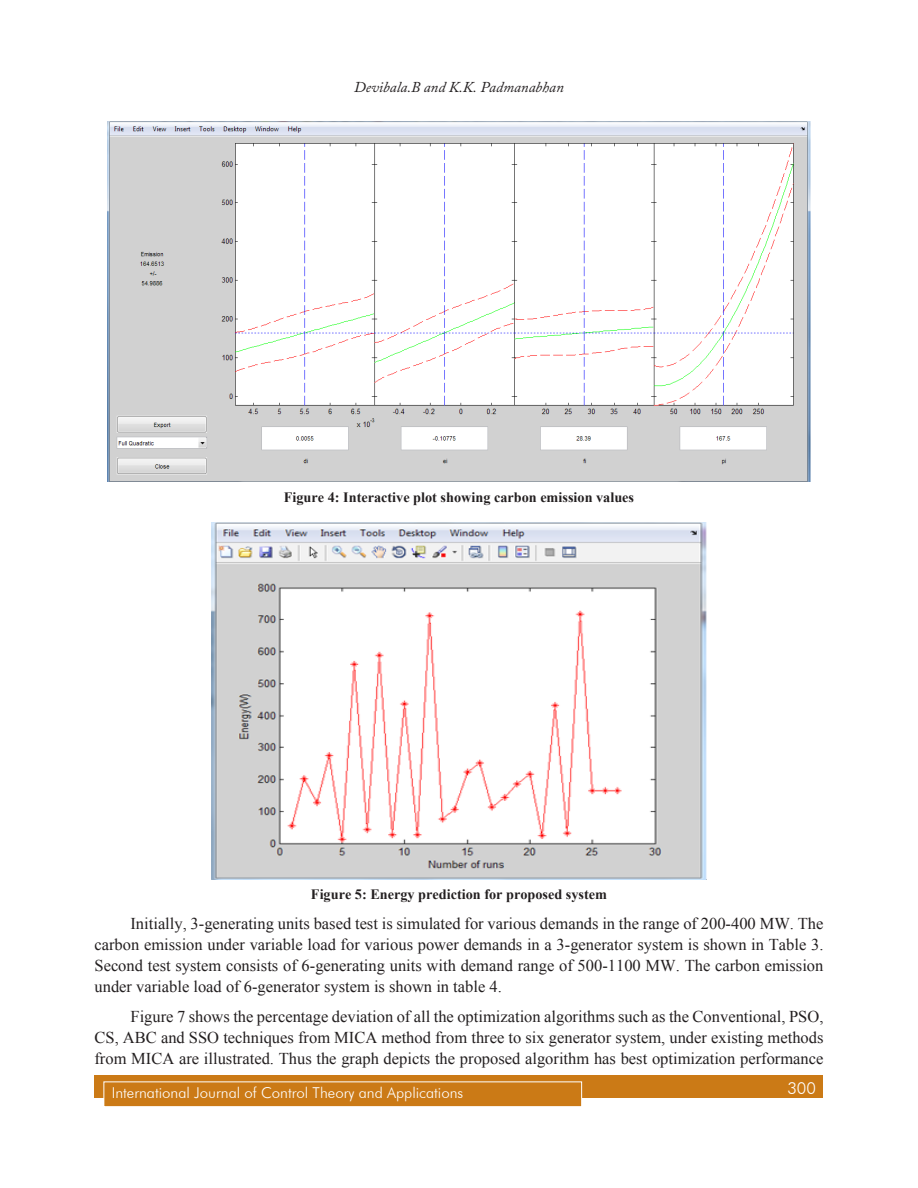
<style>
.page{position:relative;width:918px;height:1188px;background:#fff}
.page>*{position:absolute;margin:0;border:0;box-sizing:border-box;transform-origin:0 0}
.Body_text{font:16.5px/21px "Times New Roman";color:#231f20;text-align:justify}
.t1{font:300 16.5px "Futura BT";color:#fff}
.t2{font:300 15px "Futura BT";color:#fff}
.t3{font:italic 15px "Adobe Caslon Pro";color:#231f20}
.t4{font:700 14.25px "Times New Roman";color:#231f20}
</style>
<div class="page">
<div style="left:94px;top:1076px;width:730px;height:22px;background:#cb7a16"></div>
<div style="left:104px;top:1082px;width:478px;height:25px;background:#cb7a16"></div>
<div style="left:104px;top:1082px;width:478px;height:25px;border:1px solid #fff"></div>
<img style="left:107px;top:122px;width:704px;height:360px">
<img style="left:212px;top:523px;width:494px;height:356px">
<p class="t3" style="left:354px;top:78px;width:211px">Devibala.B and K.K. Padmanabhan</p>
<p class="t4" style="left:284px;top:487px;width:352px">Figure 4: Interactive plot showing carbon emission values</p>
<p class="t4" style="left:311px;top:885px;width:298px">Figure 5: Energy prediction for proposed system</p>
<p class="Body_text" style="left:94px;top:913px;width:731px;text-indent:36px">Initially, 3-generating units based test is simulated for various demands in the range of 200-400 MW. The carbon emission under variable load for various power demands in a 3-generator system is shown in Table 3.<br>Second test system consists of 6-generating units with demand range of 500-1100 MW. The carbon emission under variable load of 6-generator system is shown in table 4.</p>
<p class="Body_text" style="left:94px;top:1006px;width:731px;text-indent:36px">Figure 7 shows the percentage deviation of all the optimization algorithms such as the Conventional, PSO, CS, ABC and SSO techniques from MICA method from three to six generator system, under existing methods from MICA are illustrated. Thus the graph depicts the proposed algorithm has best optimization performance</p>
<p class="t2" style="left:112px;top:1084px;width:353px">International Journal of Control Theory and Applications</p>
<p class="t1" style="left:787px;top:1078px;width:30px">300</p>
</div>
